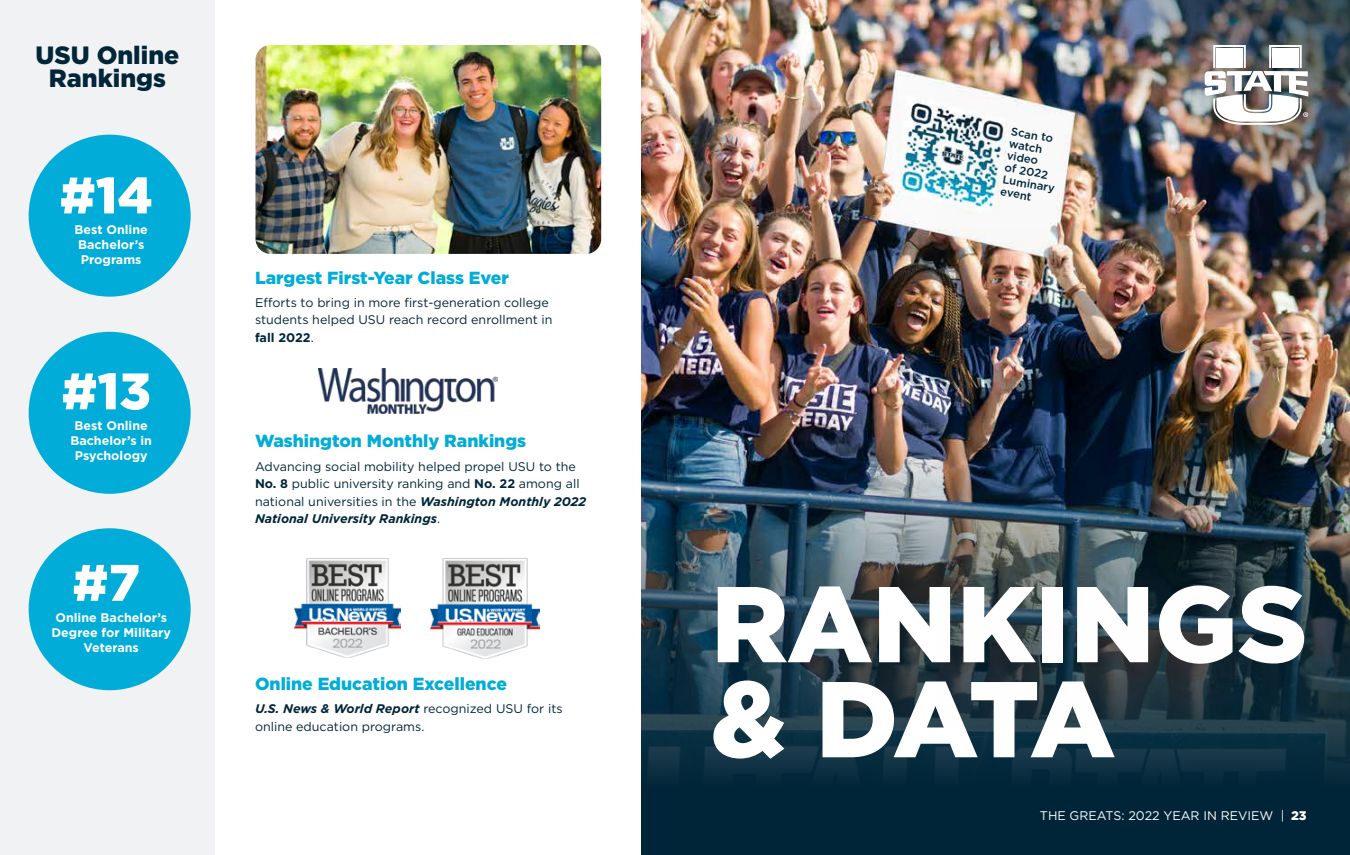
<style>
.page{position:relative;width:1350px;height:855px;background:#fff}
.page>*{position:absolute;margin:0;border:0;box-sizing:border-box;transform-origin:0 0}
.t1{font:900 107.5px/95px "Gotham";color:#fff}
.t2{font:900 51.25px "Gotham";color:#fff}
.t3{font:900 25px/23.8px "Gotham";color:#012639;text-align:center}
.t4{font:900 17.5px "Gotham";color:#01add8}
.t5{font:12.5px/17.5px "Gotham";color:#012639}
.t6{font:700 12.5px/15px "Gotham";color:#fff;text-align:center}
.t7{font:12.5px "Gotham";color:#fff}
.t8{font:500 11.25px/12.1px "Gotham";color:#012639}
.s1{font-weight:700}
.s2{font-weight:700;font-style:italic}
.s3{font-weight:900}
</style>
<div class="page">
<div style="left:0;top:0;width:214px;height:855px;background:#f1f2f3"></div>
<img style="left:319px;top:369px;width:178px;height:44px">
<img style="left:295px;top:558px;width:105px;height:100px">
<img style="left:431px;top:559px;width:109px;height:99px">
<img style="left:255px;top:45px;width:346px;height:209px">
<div style="left:29px;top:135px;width:162px;height:162px;background:#01add8;border-radius:50%"></div>
<div style="left:29px;top:332px;width:162px;height:162px;background:#01add8;border-radius:50%"></div>
<div style="left:29px;top:528px;width:162px;height:162px;background:#01add8;border-radius:50%"></div>
<img style="left:641px;top:0;width:295px;height:230px">
<img style="left:641px;top:230px;width:709px;height:625px">
<img style="left:936px;top:0;width:414px;height:728px">
<img style="left:1205px;top:45px;width:103px;height:80px">
<h3 class="t3" style="left:36px;top:43px;width:145px">USU Online<br>Rankings</h3>
<h2 class="t2" style="left:60px;top:160px;width:95px">#14</h2>
<p class="t6" style="left:75px;top:222px;width:75px;text-align:left">Best Online<br>Bachelor’s<br>Programs</p>
<h2 class="t2" style="left:61px;top:356px;width:91px">#13</h2>
<p class="t6" style="left:70px;top:418px;width:83px">Best Online<br>Bachelor’s in<br>Psychology</p>
<h2 class="t2" style="left:72px;top:547px;width:69px">#7</h2>
<p class="t6" style="left:52px;top:610px;width:121px">Online Bachelor’s<br>Degree for Military<br>Veterans</p>
<h3 class="t4" style="left:255px;top:266px;width:255px">Largest First-Year Class Ever</h3>
<p class="t5" style="left:255px;top:294px;width:299px">Efforts to bring in more first-generation college students helped USU reach record enrollment in <span class="s1">fall 2022</span>.</p>
<h3 class="t4" style="left:255px;top:429px;width:273px">Washington Monthly Rankings</h3>
<p class="t5" style="left:255px;top:457px;width:333px">Advancing social mobility helped propel USU to the <span class="s1">No. 8</span> public university ranking and <span class="s1">No. 22</span> among all national universities in the <span class="s2">Washington Monthly 2022<br>National University Rankings</span>.</p>
<h3 class="t4" style="left:255px;top:672px;width:253px">Online Education Excellence</h3>
<p class="t5" style="left:255px;top:700px;width:309px"><span class="s2">U.S. News &amp; World Report</span> recognized USU for its online education programs.</p>
<p class="t8" style="left:1012px;top:125px;width:54px;rotate:10deg">Scan to watch video<br>of 2022<br>Luminary event</p>
<h1 class="t1" style="left:711px;top:576px;width:598px">RANKINGS &amp; DATA</h1>
<p class="t7" style="left:1040px;top:808px;width:268px">THE GREATS: 2022 YEAR IN REVIEW | <span class="s3">23</span></p>
</div>
